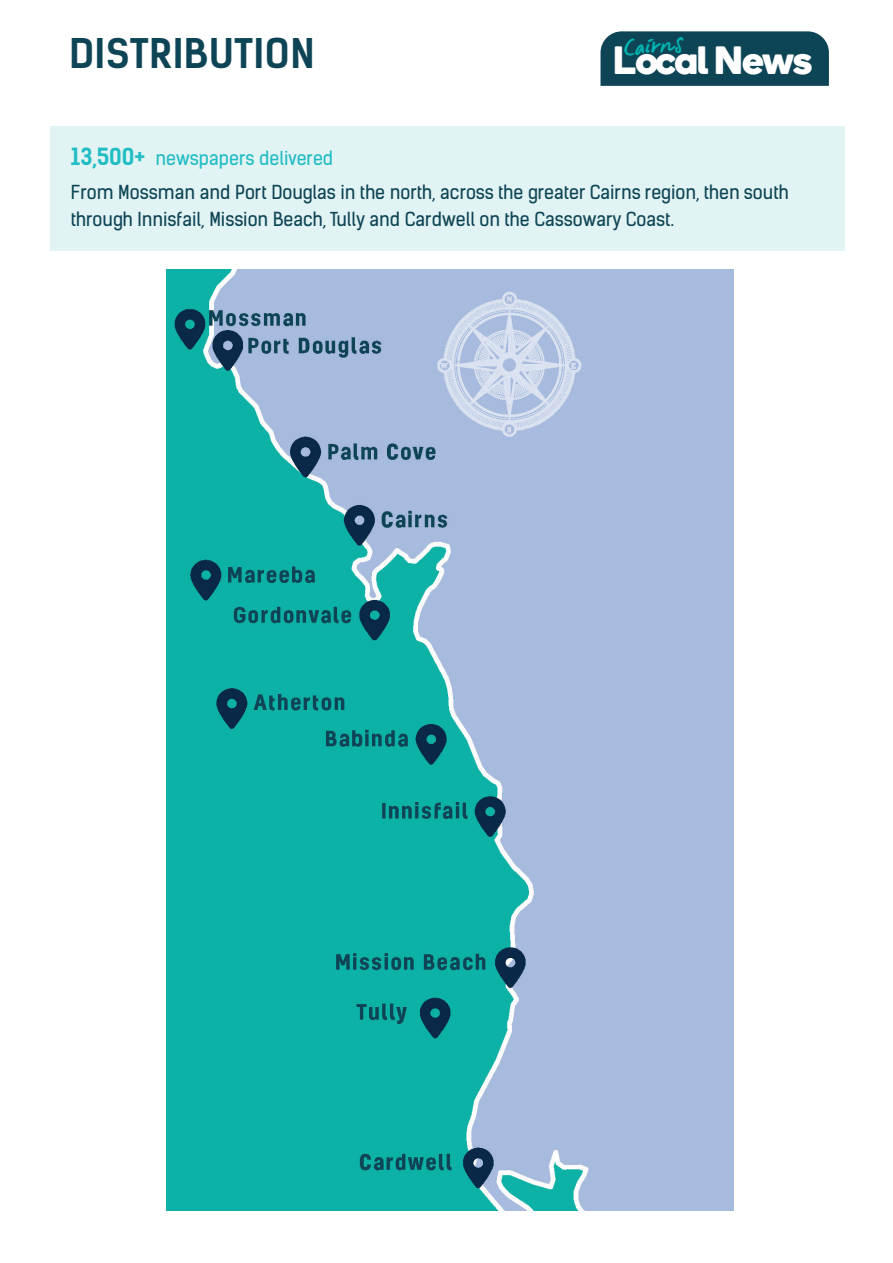
<style>
.page{position:relative;width:893px;height:1263px;background:#fff}
.page>*{position:absolute;margin:0;border:0;box-sizing:border-box;transform-origin:0 0}
.t1{font:700 39.45px "Fresh Sans";letter-spacing:-.03em;color:#fff}
.t2{font:700 39px "Kelson Sans";letter-spacing:.015em;color:#0e4556}
.t3{font:23.55px "Fresh Script R";color:#00b4b1}
.t4{font:18.45px/33.9px "Kelson Sans";color:#0e4556}
.s1{font-weight:700;font-size:22.5px;color:#21bdc4}
.s2{color:#21bdc4}
</style>
<div class="page">
<div style="left:51px;top:126px;width:794px;height:124px;background:#e2f3f3"></div>
<div style="left:600px;top:31px;width:229px;height:55px;background:#0e4556"></div>
<img style="left:166px;top:270px;width:567px;height:940px">
<h2 class="t2" style="left:69px;top:29px;width:247px">DISTRIBUTION</h2>
<p class="t3" style="left:622px;top:33px;width:61px;rotate:-7deg">Cairns</p>
<h1 class="t1" style="left:613px;top:32px;width:201px">Local News</h1>
<p class="t4" style="left:71px;top:141px;width:719px"><span class="s1">13,500+</span> <span class="s2">newspapers delivered<br></span>From Mossman and Port Douglas in the north, across the greater Cairns region, then south</p>
<p class="t4" style="left:71px;top:202px;width:605px">through Innisfail, Mission Beach, Tully and Cardwell on the Cassowary Coast.</p>
</div>
